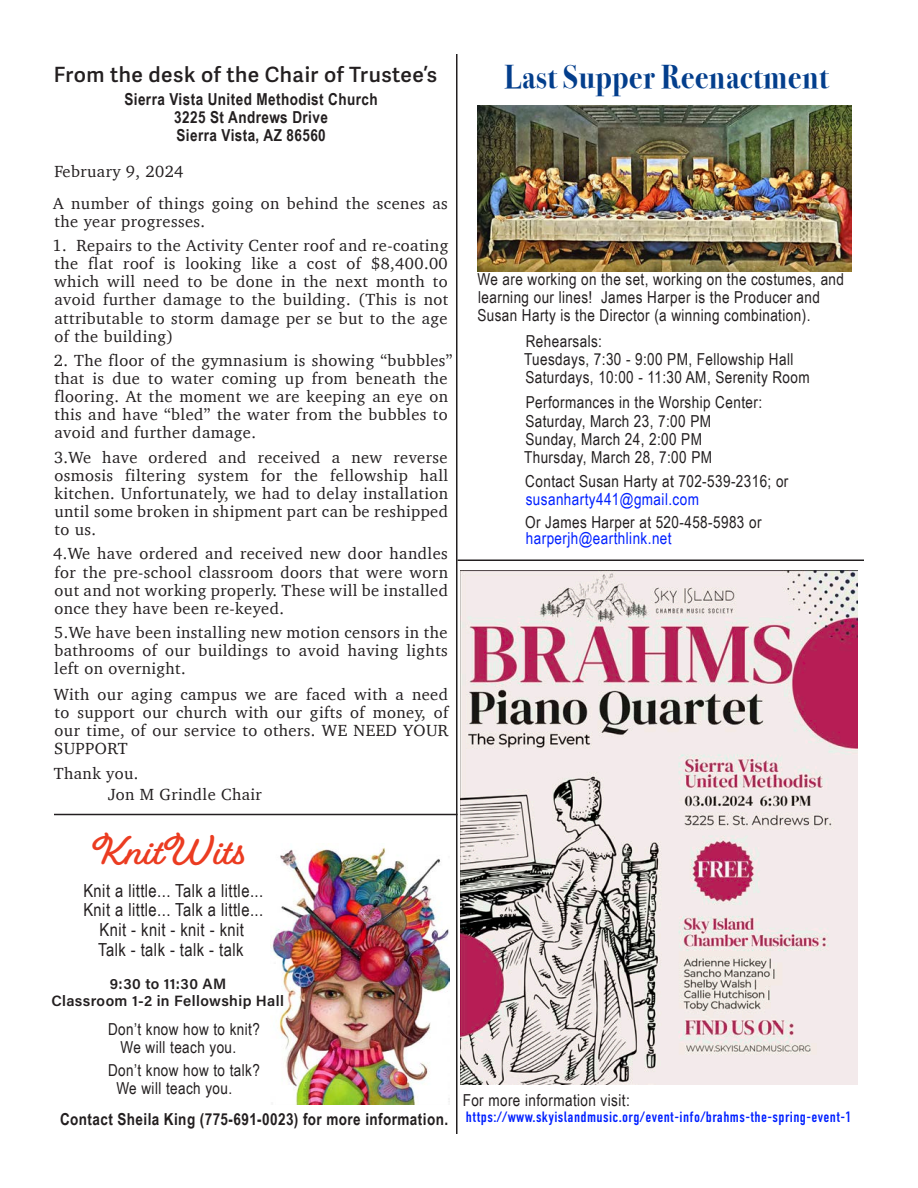
<style>
.page{position:relative;width:918px;height:1188px;background:#fff}
.page>*{position:absolute;margin:0;border:0;box-sizing:border-box;transform-origin:0 0}
.t1{font:700 36px "Fairwater Script";letter-spacing:.025em;color:#eb3c21}
.t2{font:700 33px "Bodoni Svty Two ITCTT";letter-spacing:.025em;color:#033e8c;scale:.91 1}
.t3{font:600 21px "Adelle Sans Devanagari";letter-spacing:.025em;color:#231f20}
.t4{font:18px "Arial Narrow";letter-spacing:.025em;color:#231f20}
.t5{font:16.5px/18.1px "Charter";letter-spacing:.025em;color:#231f20;text-align:justify}
.t6{font:16.5px/18.1px "Arial Narrow";letter-spacing:.025em;color:#231f20}
.t7{font:700 16.5px "Arial Narrow";letter-spacing:.025em;color:#231f20}
.t8{font:16.5px "Arial Narrow";letter-spacing:.025em;color:#0020ff}
.t9{font:15px "DIN Condensed";letter-spacing:.025em;color:#0020ff}
.t10{font:15px "Acumin Variable Concept";letter-spacing:.025em;color:#231f20}
</style>
<div class="page">
<hr style="left:456px;top:54px;width:2px;height:1080px;background:#231f20">
<hr style="left:458px;top:560px;width:406px;height:1px;background:#231f20">
<hr style="left:54px;top:814px;width:404px;height:1px;background:#231f20">
<img style="left:477px;top:105px;width:375px;height:167px">
<img style="left:270px;top:847px;width:180px;height:257px">
<img style="left:460px;top:570px;width:398px;height:514px">
<p class="t3" style="left:54px;top:62px;width:385px">From the desk of the Chair of Trustee’s</p>
<p class="t7" style="left:124px;top:86px;width:255px">Sierra Vista United Methodist Church</p>
<p class="t7" style="left:174px;top:104px;width:155px">3225 St Andrews Drive</p>
<p class="t7" style="left:176px;top:123px;width:151px">Sierra Vista, AZ 86560</p>
<p class="t5" style="left:54px;top:162px;width:131px">February 9, 2024</p>
<p class="t5" style="left:53px;top:194px;width:396px">A number of things going on behind the scenes as the year progresses.</p>
<p class="t5" style="left:53px;top:236px;width:397px">1. Repairs to the Activity Center roof and re-coating the flat roof is looking like a cost of $8,400.00 which will need to be done in the next month to avoid further damage to the building. (This is not attributable to storm damage per se but to the age of the building)</p>
<p class="t5" style="left:54px;top:351px;width:400px;text-align:left">2. The floor of the gymnasium is showing “bubbles” that is due to water coming up from beneath the flooring. At the moment we are keeping an eye on this and have “bled” the water from the bubbles to avoid and further damage.</p>
<p class="t5" style="left:54px;top:448px;width:396px">3.We have ordered and received a new reverse osmosis filtering system for the fellowship hall kitchen. Unfortunately, we had to delay installation until some broken in shipment part can be reshipped to us.</p>
<p class="t5" style="left:53px;top:544px;width:396px">4.We have ordered and received new door handles for the pre-school classroom doors that were worn out and not working properly. These will be installed once they have been re-keyed.</p>
<p class="t5" style="left:54px;top:623px;width:395px">5.We have been installing new motion censors in the bathrooms of our buildings to avoid having lights left on overnight.</p>
<p class="t5" style="left:54px;top:685px;width:396px">With our aging campus we are faced with a need to support our church with our gifts of money, of our time, of our service to others. WE NEED YOUR SUPPORT</p>
<p class="t5" style="left:54px;top:764px;width:86px">Thank you.</p>
<p class="t5" style="left:108px;top:785px;width:155px">Jon M Grindle Chair</p>
<p class="t2" style="left:504px;top:49px;width:358px">Last Supper Reenactment</p>
<p class="t6" style="left:477px;top:270px;width:368px">We are working on the set, working on the costumes, and learning our lines! James Harper is the Producer and<br>Susan Harty is the Director (a winning combination).</p>
<p class="t6" style="left:526px;top:331px;width:78px">Rehearsals:</p>
<p class="t6" style="left:524px;top:349px;width:271px">Tuesdays, 7:30 - 9:00 PM, Fellowship Hall</p>
<p class="t6" style="left:525px;top:367px;width:286px">Saturdays, 10:00 - 11:30 AM, Serenity Room</p>
<p class="t6" style="left:526px;top:393px;width:238px">Performances in the Worship Center:</p>
<p class="t6" style="left:525px;top:411px;width:187px">Saturday, March 23, 7:00 PM</p>
<p class="t6" style="left:525px;top:429px;width:178px">Sunday, March 24, 2:00 PM</p>
<p class="t6" style="left:524px;top:447px;width:189px">Thursday, March 28, 7:00 PM</p>
<p class="t6" style="left:525px;top:472px;width:265px">Contact Susan Harty at 702-539-2316; or</p>
<p class="t8" style="left:526px;top:487px;width:175px">susanharty441@gmail.com</p>
<p class="t6" style="left:525px;top:512px;width:238px">Or James Harper at 520-458-5983 or</p>
<p class="t8" style="left:526px;top:526px;width:147px">harperjh@earthlink.net</p>
<p class="t1" style="left:92px;top:830px;width:156px">KnitWits</p>
<p class="t4" style="left:83px;top:877px;width:181px">Knit a little... Talk a little...</p>
<p class="t4" style="left:83px;top:897px;width:181px">Knit a little... Talk a little...</p>
<p class="t4" style="left:99px;top:917px;width:146px">Knit - knit - knit - knit</p>
<p class="t4" style="left:98px;top:936px;width:147px">Talk - talk - talk - talk</p>
<p class="t10" style="left:110px;top:973px;width:118px">9:30 to 11:30 AM</p>
<p class="t10" style="left:51px;top:990px;width:234px">Classroom 1-2 in Fellowship Hall</p>
<p class="t6" style="left:108px;top:1020px;width:153px">Don’t know how to knit?</p>
<p class="t6" style="left:121px;top:1038px;width:117px">We will teach you.</p>
<p class="t6" style="left:108px;top:1060px;width:153px">Don’t know how to talk?</p>
<p class="t6" style="left:116px;top:1078px;width:117px">We will teach you.</p>
<p class="t7" style="left:60px;top:1107px;width:390px">Contact Sheila King (775-691-0023) for more information.</p>
<p class="t9" style="left:466px;top:1108px;width:387px">https://www.skyislandmusic.org/event-info/brahms-the-spring-event-1</p>
<p class="t6" style="left:463px;top:1090px;width:169px">For more information visit:</p>
</div>
